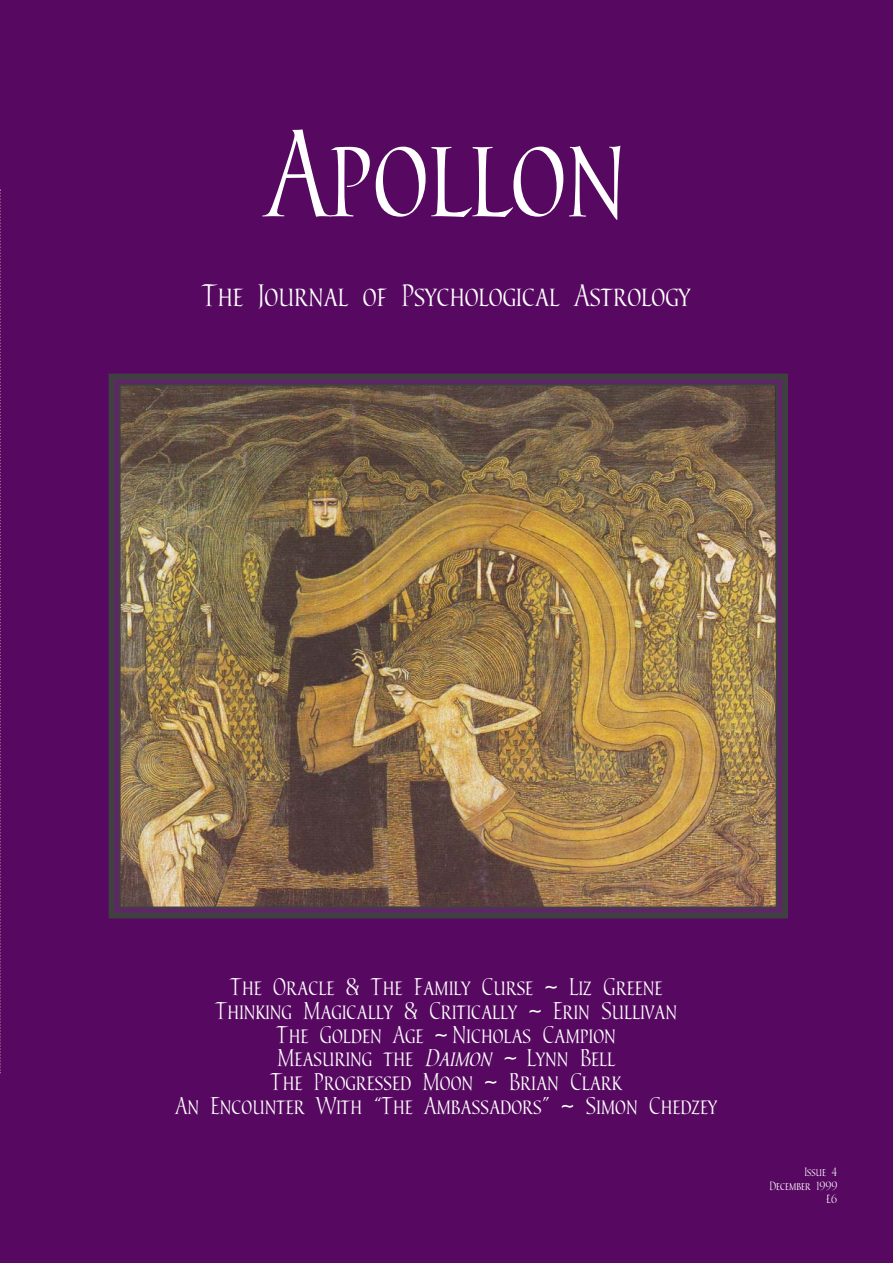
<style>
.page{position:relative;width:893px;height:1263px;background:#570861}
.page>*{position:absolute;margin:0;border:0;box-sizing:border-box;transform-origin:0 0}
.t1{font:108px "Pompeii Capitals";color:#fff}
.t2{font:27px "Pompeii Capitals";color:#fff}
.t3{font:21px/24px "Pompeii Capitals";color:#fff;text-align:center}
.t4{font:10.5px/13.5px "Pompeii Capitals";color:#fff;text-align:right}
.s1{font-style:italic}
</style>
<div class="page">
<img style="left:122px;top:387px;width:653px;height:519px">
<div style="left:109px;top:374px;width:679px;height:545px;border:6px solid #404041"></div>
<div style="left:119px;top:384px;width:659px;height:525px;border:2px solid #404041"></div>
<svg style="left:0;top:189px;width:1px;height:884px"></svg>
<h1 class="t1" style="left:267px;top:116px;width:361px">Apollon</h1>
<p class="t2" style="left:203px;top:281px;width:489px">The Journal of Psychological Astrology</p>
<p class="t3" style="left:175px;top:975px;width:543px">The Oracle &amp; The Family Curse ~ Liz Greene<br>Thinking Magically &amp; Critically ~ Erin Sullivan<br>The Golden Age ~ Nicholas Campion<br>Measuring the <span class="s1">Daimon ~</span> Lynn Bell<br>The Progressed Moon ~ Brian Clark<br>An Encounter With “The Ambassadors” ~ Simon Chedzey</p>
<p class="t4" style="left:769px;top:1166px;width:69px">Issue 4<br>December 1999 £6</p>
</div>
